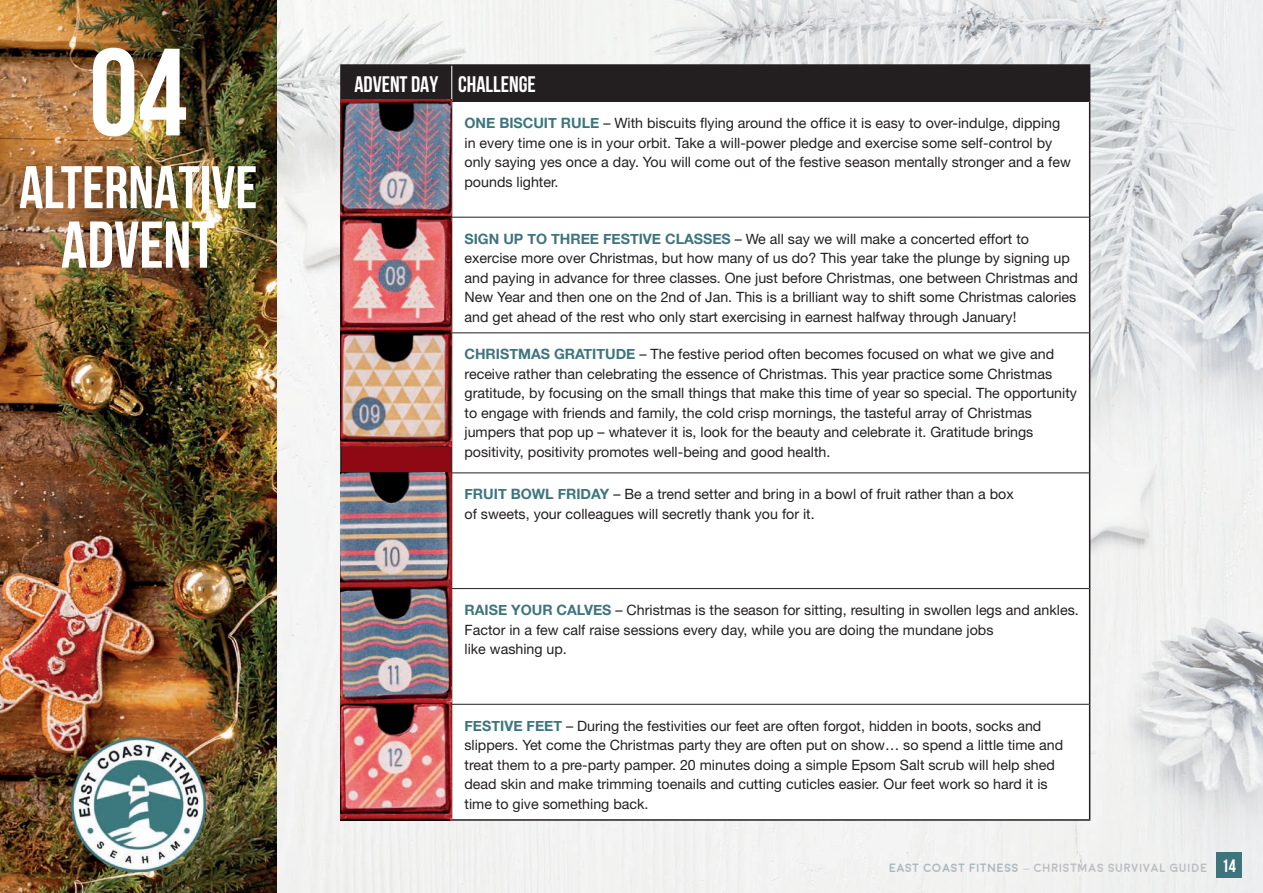
<style>
.page{position:relative;width:1263px;height:893px;background:#fff}
.page>*{position:absolute;margin:0;border:0;box-sizing:border-box;transform-origin:0 0}
.t1{font:700 123.9px "Bebas Neue";color:#fff}
.t2{font:66px "Bebas Neue";color:#fff}
.t3{font:700 60px "Bebas Neue";color:#fff}
.t4{font:700 22.5px "Bebas Neue";color:#fff}
.t5{font:14.25px/19.5px "Helvetica Neue";color:#231f20}
.t6{font:700 12px "Moon";letter-spacing:.05em;color:#bcbdc0}
.s1{font-weight:700;color:#3e757c}
.s2{color:#a8b9bd}
.s3{font-family:"Bebas Neue";font-size:18px;color:#fff}
</style>
<div class="page">
<img style="left:276px;top:0;width:987px;height:893px">
<img style="left:0;top:0;width:276px;height:893px">
<div style="left:1216px;top:852px;width:26px;height:26px;background:#3e757c"></div>
<img style="left:71px;top:737px;width:134px;height:135px">
<div style="left:342px;top:66px;width:747px;height:35px;background:#231f20"></div>
<svg style="left:452px;top:102px;width:637px;height:115px"></svg>
<svg style="left:452px;top:218px;width:637px;height:601px"></svg>
<div style="left:342px;top:446px;width:109px;height:26px;background:#8e0914"></div>
<hr style="left:452px;top:217px;width:637px;height:1px;background:#231f20">
<hr style="left:452px;top:332px;width:637px;height:1px;background:#231f20">
<hr style="left:451px;top:333px;width:1px;height:139px;background:#231f20">
<hr style="left:452px;top:472px;width:637px;height:1px;background:#231f20">
<hr style="left:452px;top:588px;width:637px;height:1px;background:#231f20">
<hr style="left:452px;top:704px;width:637px;height:1px;background:#231f20">
<hr style="left:1089px;top:101px;width:1px;height:116px;background:#231f20">
<hr style="left:1089px;top:217px;width:1px;height:116px;background:#231f20">
<hr style="left:340px;top:333px;width:2px;height:140px;background:#231f20">
<hr style="left:1089px;top:333px;width:1px;height:140px;background:#231f20">
<hr style="left:1089px;top:473px;width:1px;height:116px;background:#231f20">
<hr style="left:1089px;top:589px;width:1px;height:115px;background:#231f20">
<hr style="left:1089px;top:704px;width:1px;height:115px;background:#231f20">
<hr style="left:340px;top:64px;width:112px;height:2px;background:#231f20">
<hr style="left:340px;top:66px;width:2px;height:35px;background:#231f20">
<hr style="left:452px;top:64px;width:638px;height:2px;background:#231f20">
<hr style="left:1089px;top:66px;width:1px;height:35px;background:#231f20">
<hr style="left:340px;top:819px;width:112px;height:2px;background:#231f20">
<hr style="left:452px;top:819px;width:638px;height:2px;background:#231f20">
<hr style="left:452px;top:101px;width:637px;height:1px;background:#231f20">
<hr style="left:451px;top:66px;width:1px;height:35px;background:#fff">
<img style="left:340px;top:100px;width:112px;height:230px">
<img style="left:340px;top:330px;width:112px;height:116px">
<img style="left:340px;top:472px;width:112px;height:348px">
<h1 class="t1" style="left:89px;top:25px;width:100px">04</h1>
<h3 class="t3" style="left:19px;top:155px;width:240px">ALTERNATIVE</h3>
<h2 class="t2" style="left:61px;top:207px;width:156px">ADVENT</h2>
<h3 class="t4" style="left:354px;top:72px;width:183px">ADVENT DAY CHALLENGE</h3>
<p class="t5" style="left:464px;top:113px;width:608px"><span class="s1">ONE BISCUIT RULE</span> – With biscuits flying around the office it is easy to over-indulge, dipping in every time one is in your orbit. Take a will-power pledge and exercise some self-control by only saying yes once a day. You will come out of the festive season mentally stronger and a few pounds lighter.</p>
<p class="t5" style="left:464px;top:229px;width:615px"><span class="s1">SIGN UP TO THREE FESTIVE CLASSES</span> – We all say we will make a concerted effort to exercise more over Christmas, but how many of us do? This year take the plunge by signing up and paying in advance for three classes. One just before Christmas, one between Christmas and New Year and then one on the 2nd of Jan. This is a brilliant way to shift some Christmas calories and get ahead of the rest who only start exercising in earnest halfway through January!</p>
<p class="t5" style="left:464px;top:344px;width:614px"><span class="s1">CHRISTMAS GRATITUDE</span> – The festive period often becomes focused on what we give and receive rather than celebrating the essence of Christmas. This year practice some Christmas gratitude, by focusing on the small things that make this time of year so special. The opportunity to engage with friends and family, the cold crisp mornings, the tasteful array of Christmas jumpers that pop up – whatever it is, look for the beauty and celebrate it. Gratitude brings positivity, positivity promotes well-being and good health.</p>
<p class="t5" style="left:464px;top:484px;width:551px"><span class="s1">FRUIT BOWL FRIDAY</span> – Be a trend setter and bring in a bowl of fruit rather than a box of sweets, your colleagues will secretly thank you for it.</p>
<p class="t5" style="left:464px;top:600px;width:616px"><span class="s1">RAISE YOUR CALVES</span> – Christmas is the season for sitting, resulting in swollen legs and ankles.<br>Factor in a few calf raise sessions every day, while you are doing the mundane jobs<br>like washing up.</p>
<p class="t5" style="left:464px;top:716px;width:600px"><span class="s1">FESTIVE FEET</span> – During the festivities our feet are often forgot, hidden in boots, socks and slippers. Yet come the Christmas party they are often put on show… so spend a little time and treat them to a pre-party pamper. 20 minutes doing a simple Epsom Salt scrub will help shed dead skin and make trimming toenails and cutting cuticles easier. Our feet work so hard it is time to give something back.</p>
<p class="t6" style="left:889px;top:862px;width:348px"><span class="s2">EAST COAST FITNESS</span> – CHRISTMAS SURVIVAL GUIDE <span class="s3">14</span></p>
</div>
